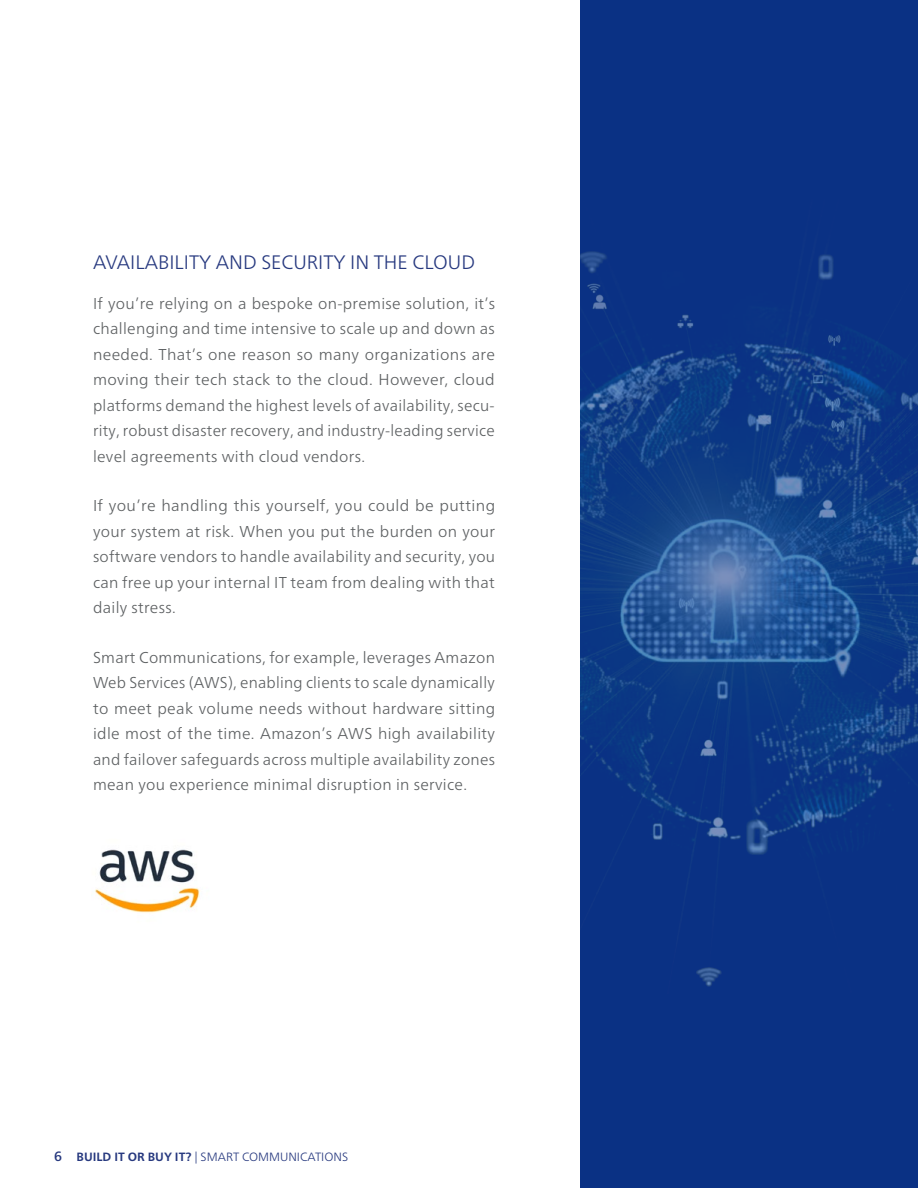
<style>
.page{position:relative;width:918px;height:1188px;background:#fff}
.page>*{position:absolute;margin:0;border:0;box-sizing:border-box;transform-origin:0 0}
.t1{font:300 19.5px "Frutiger Neue LT Pro";color:#27397f}
.t2{font:300 15.75px/25.5px "Frutiger Neue LT Pro";letter-spacing:.02em;color:#5c5f61;text-align:justify}
.t3{font:300 12px "Frutiger Neue LT Pro";color:#27397f}
.s1{font-weight:500;font-size:13.5px}
.s2{font-weight:700}
</style>
<div class="page">
<div style="left:580px;top:0;width:338px;height:1188px;background:#0a3184"></div>
<img style="left:580px;top:251px;width:338px;height:736px">
<img style="left:95px;top:849px;width:105px;height:64px">
<p class="t1" style="left:93px;top:251px;width:384px">AVAILABILITY AND SECURITY IN THE CLOUD</p>
<p class="t2" style="left:93px;top:291px;width:404px">If you’re relying on a bespoke on-premise solution, it’s challenging and time intensive to scale up and down as needed. That’s one reason so many organizations are moving their tech stack to the cloud. However, cloud platforms demand the highest levels of availability, secu&shy;rity, robust disaster recovery, and industry-leading service level agreements with cloud vendors.</p>
<p class="t2" style="left:93px;top:493px;width:404px">If you’re handling this yourself, you could be putting your system at risk. When you put the burden on your software vendors to handle availability and security, you can free up your internal IT team from dealing with that daily stress.</p>
<p class="t2" style="left:93px;top:645px;width:404px">Smart Communications, for example, leverages Amazon Web Services (AWS), enabling clients to scale dynamically to meet peak volume needs without hardware sitting idle most of the time. Amazon’s AWS high availability and failover safeguards across multiple availability zones mean you experience minimal disruption in service.</p>
<p class="t3" style="left:54px;top:1150px;width:296px"><span class="s1">6</span> <span class="s2">BUILD IT OR BUY IT?</span> | SMART COMMUNICATIONS</p>
</div>
